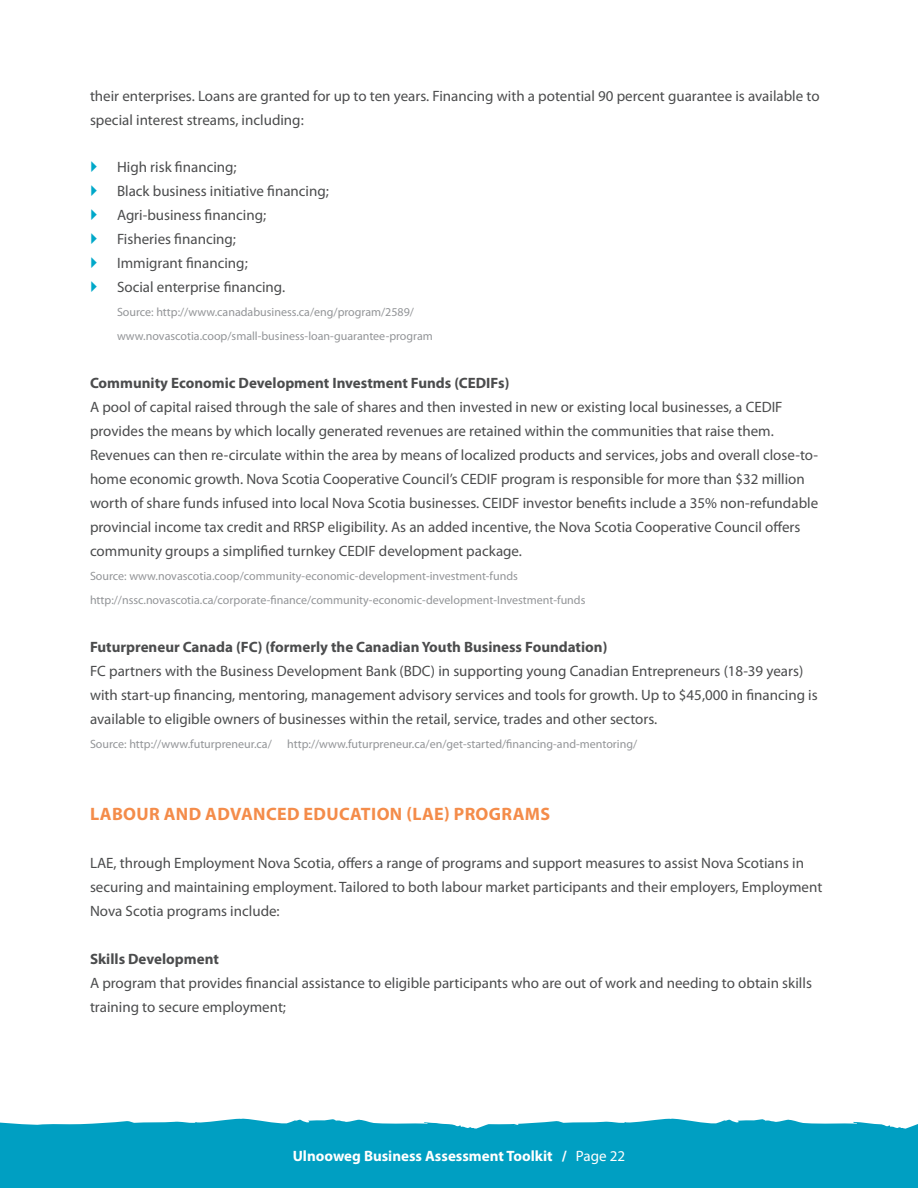
<style>
.page{position:relative;width:918px;height:1188px;background:#fff}
.page>*{position:absolute;margin:0;border:0;box-sizing:border-box;transform-origin:0 0}
.t1{font:700 18px "Myriad Pro";letter-spacing:.02em;color:#f48c4a}
.t2{font:15px/24px "Myriad Pro";color:#4b4c4d}
.t3{font:700 15px "Myriad Pro";color:#4b4c4d}
.t4{font:700 15px "Myriad Pro";color:#fff}
.t5{font:12px/24px "Myriad Pro";color:#939598}
.s1{font-weight:400}
</style>
<div class="page">
<div style="left:0;top:1112px;width:918px;height:76px;background:#009fc2"></div>
<svg style="left:0;top:1112px;width:918px;height:17px"></svg>
<p class="t2" style="left:90px;top:84px;width:731px">their enterprises. Loans are granted for up to ten years. Financing with a potential 90 percent guarantee is available to special interest streams, including:</p>
<p class="t2" style="left:117px;top:154px;width:213px">High risk financing;<br>Black business initiative financing;<br>Agri-business financing;<br>Fisheries financing;<br>Immigrant financing;<br>Social enterprise financing.</p>
<p class="t5" style="left:117px;top:300px;width:317px">Source: http://www.canadabusiness.ca/eng/program/2589/ www.novascotia.coop/small-business-loan-guarantee-program</p>
<p class="t3" style="left:90px;top:373px;width:421px">Community Economic Development Investment Funds (CEDIFs)</p>
<p class="t2" style="left:90px;top:394px;width:730px">A pool of capital raised through the sale of shares and then invested in new or existing local businesses, a CEDIF provides the means by which locally generated revenues are retained within the communities that raise them.<br>Revenues can then re-circulate within the area by means of localized products and services, jobs and overall close-to&shy;home economic growth. Nova Scotia Cooperative Council’s CEDIF program is responsible for more than $32 million worth of share funds infused into local Nova Scotia businesses. CEIDF investor benefits include a 35% non-refundable provincial income tax credit and RRSP eligibility. As an added incentive, the Nova Scotia Cooperative Council offers community groups a simplified turnkey CEDIF development package.</p>
<p class="t5" style="left:90px;top:564px;width:497px">Source: www.novascotia.coop/community-economic-development-investment-funds http://nssc.novascotia.ca/corporate-finance/community-economic-development-Investment-funds</p>
<p class="t3" style="left:90px;top:637px;width:519px">Futurpreneur Canada (FC) (formerly the Canadian Youth Business Foundation)</p>
<p class="t2" style="left:90px;top:658px;width:729px">FC partners with the Business Development Bank (BDC) in supporting young Canadian Entrepreneurs (18-39 years) with start-up financing, mentoring, management advisory services and tools for growth. Up to $45,000 in financing is available to eligible owners of businesses within the retail, service, trades and other sectors.</p>
<p class="t5" style="left:90px;top:732px;width:183px">Source: http://www.futurpreneur.ca/</p>
<p class="t5" style="left:287px;top:732px;width:352px">http://www.futurpreneur.ca/en/get-started/financing-and-mentoring/</p>
<p class="t1" style="left:90px;top:802px;width:462px">LABOUR AND ADVANCED EDUCATION (LAE) PROGRAMS</p>
<p class="t2" style="left:90px;top:850px;width:734px">LAE, through Employment Nova Scotia, offers a range of programs and support measures to assist Nova Scotians in securing and maintaining employment. Tailored to both labour market participants and their employers, Employment<br>Nova Scotia programs include:</p>
<p class="t3" style="left:90px;top:949px;width:130px">Skills Development</p>
<p class="t2" style="left:90px;top:970px;width:723px">A program that provides financial assistance to eligible participants who are out of work and needing to obtain skills training to secure employment;</p>
<p class="t4" style="left:293px;top:1146px;width:334px">Ulnooweg Business Assessment Toolkit / <span class="s1">Page 22</span></p>
</div>
